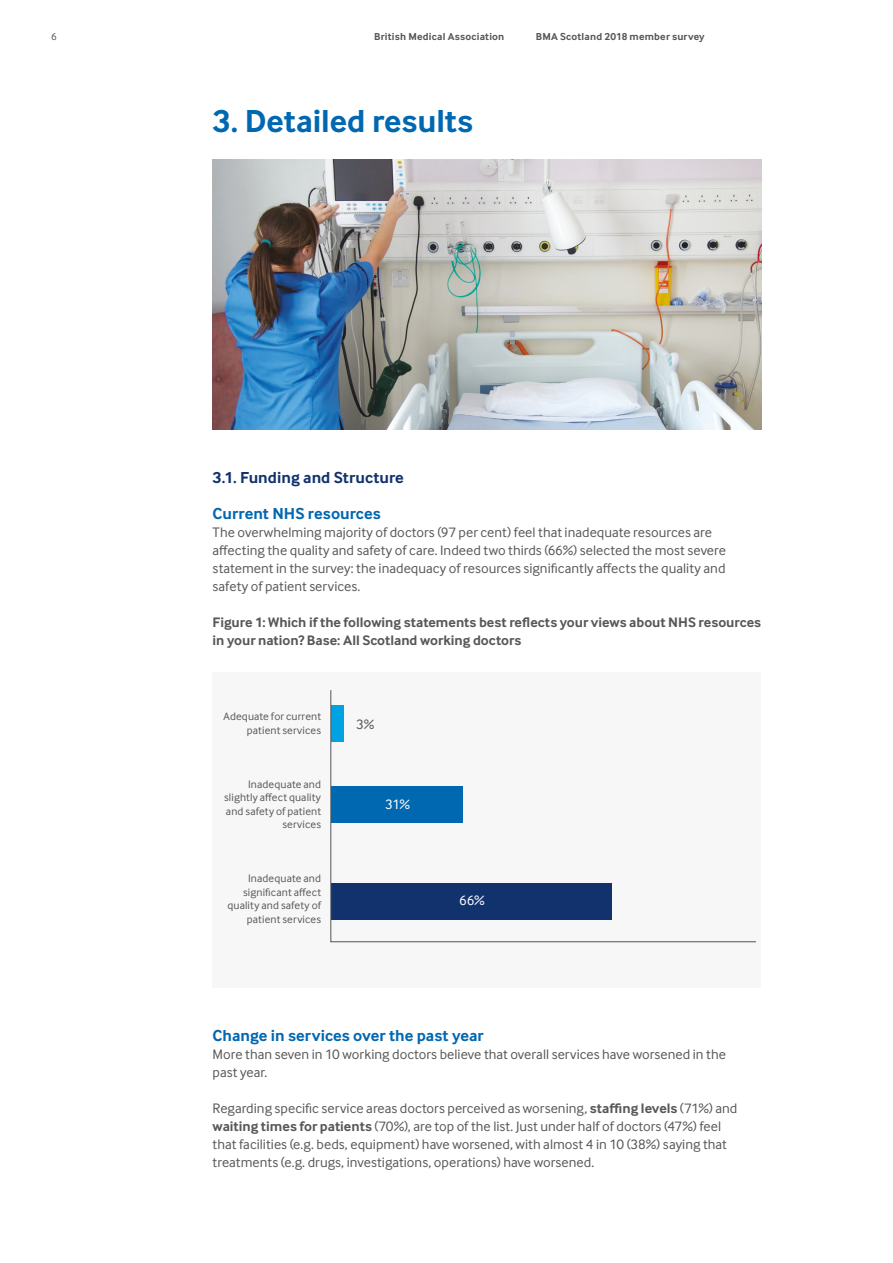
<style>
.page{position:relative;width:893px;height:1263px;background:#fff}
.page>*{position:absolute;margin:0;border:0;box-sizing:border-box;transform-origin:0 0}
.t1{font:700 33px "Inter Face";color:#0067b1}
.t2{font:700 16.5px "Inter Face";letter-spacing:.005em;color:#0067b1}
.t3{font:700 16.5px "Inter Face";color:#12326e}
.t4{font:14.25px/18px "Inter Face";color:#575756}
.t5{font:700 14.25px/18px "Inter Face";color:#575756}
.t6{font:14.25px "Inter Face";color:#fff}
.t7{font:11.25px/13.5px "Inter Face";letter-spacing:.01em;color:#575756;text-align:right}
.t8{font:700 10.5px "Inter Face";letter-spacing:.02em;color:#575756}
.t9{font:10.5px "Inter Face";color:#575756}
.s1{font-weight:700}
</style>
<div class="page">
<div style="left:213px;top:672px;width:548px;height:315px;background:#f6f7f6"></div>
<svg style="left:330px;top:690px;width:426px;height:252px"></svg>
<img style="left:213px;top:159px;width:548px;height:270px">
<p class="t9" style="left:51px;top:31px;width:7px">6</p>
<p class="t8" style="left:374px;top:30px;width:132px">British Medical Association</p>
<p class="t8" style="left:536px;top:30px;width:170px">BMA Scotland 2018 member survey</p>
<h1 class="t1" style="left:213px;top:102px;width:262px">3. Detailed results</h1>
<p class="t3" style="left:213px;top:468px;width:193px">3.1. Funding and Structure</p>
<p class="t2" style="left:213px;top:504px;width:170px">Current NHS resources</p>
<p class="t4" style="left:213px;top:523px;width:515px">The overwhelming majority of doctors (97 per cent) feel that inadequate resources are affecting the quality and safety of care. Indeed two thirds (66%) selected the most severe statement in the survey: the inadequacy of resources significantly affects the quality and safety of patient services.</p>
<p class="t5" style="left:213px;top:613px;width:550px">Figure 1: Which if the following statements best reflects your views about NHS resources in your nation? Base: All Scotland working doctors</p>
<p class="t7" style="left:224px;top:709px;width:99px">Adequate for current patient services</p>
<p class="t7" style="left:224px;top:777px;width:98px">Inadequate and slightly affect quality and safety of patient services</p>
<p class="t7" style="left:227px;top:871px;width:95px">Inadequate and significant affect quality and safety of patient services</p>
<p class="t4" style="left:356px;top:715px;width:20px">3%</p>
<p class="t6" style="left:385px;top:796px;width:26px">31%</p>
<p class="t6" style="left:459px;top:892px;width:27px">66%</p>
<p class="t2" style="left:213px;top:1026px;width:273px">Change in services over the past year</p>
<p class="t4" style="left:213px;top:1045px;width:515px">More than seven in 10 working doctors believe that overall services have worsened in the past year.</p>
<p class="t4" style="left:213px;top:1099px;width:526px">Regarding specific service areas doctors perceived as worsening, <span class="s1">staffing levels</span> (71%) and <span class="s1">waiting times for patients</span> (70%), are top of the list. Just under half of doctors (47%) feel that facilities (e.g. beds, equipment) have worsened, with almost 4 in 10 (38%) saying that treatments (e.g. drugs, investigations, operations) have worsened.</p>
</div>
